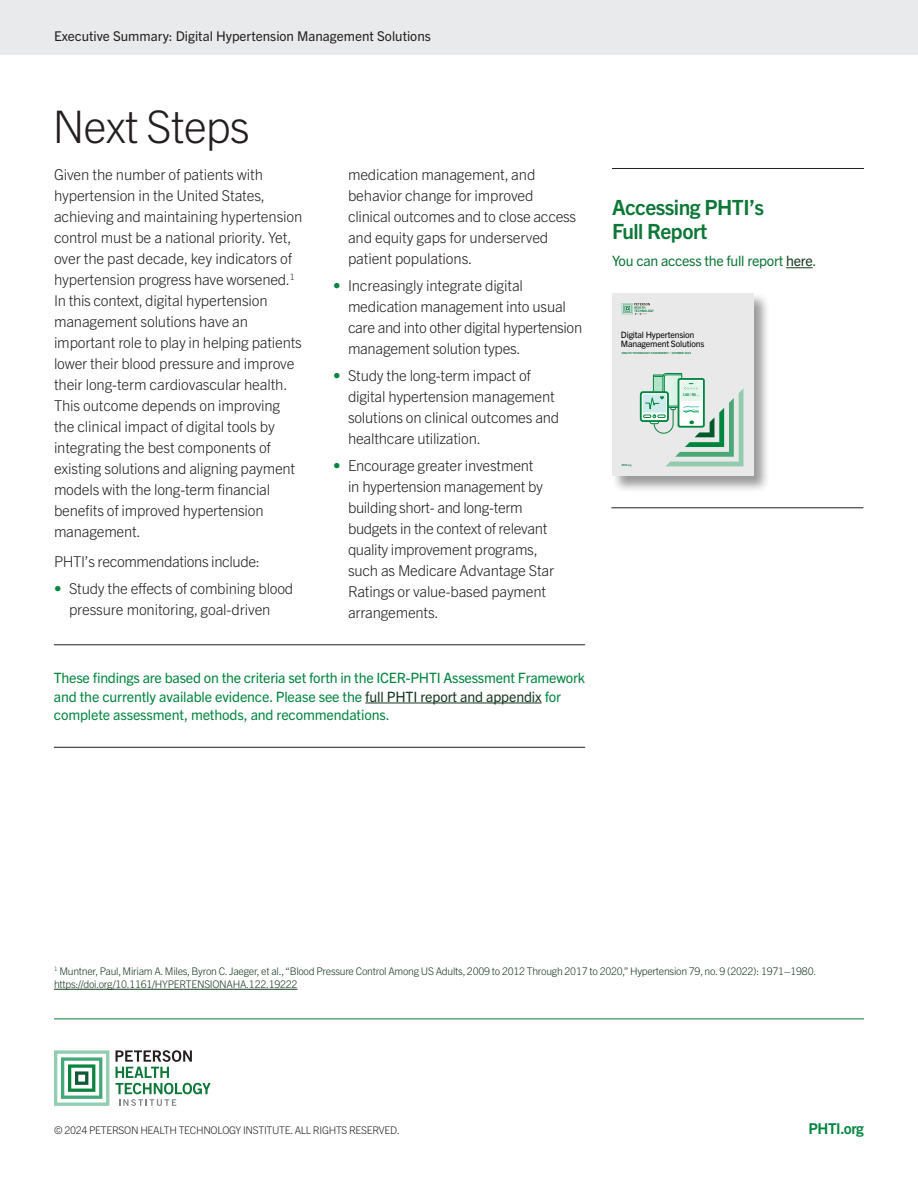
<style>
.page{position:relative;width:918px;height:1188px;background:#fff}
.page>*{position:absolute;margin:0;border:0;box-sizing:border-box;transform-origin:0 0}
.Section_Header{font:300 45px "Trade Gothic Next LT Pro";letter-spacing:-.025em;color:#231f20}
.Callout_Head_14_16_Bold{font:700 21px/24px "Trade Gothic Next LT Pro";letter-spacing:-.025em;color:#0d7738}
.Body_p6{font:300 15px/21px "Trade Gothic Next LT Pro";letter-spacing:-.015em;color:#231f20}
.Body_p6-2{font:700 15px "Trade Gothic Next LT Pro";letter-spacing:-.025em;color:#00853f}
.Callout_Head_14_16_Bold-2{font:14.25px/18.8px "Trade Gothic Next LT Pro";letter-spacing:-.01em;color:#00853f}
.Callout_rev_9_5_12_5_reg{font:14.25px "Trade Gothic Next LT Pro";letter-spacing:-.02em;color:#0d7738}
.Cover_Title{font:13.5px "Trade Gothic Next LT Pro";color:#231f20}
.Footer_p3{font:300 10.5px/13.5px "Trade Gothic Next LT Pro";letter-spacing:-.025em;color:#173720}
.Footer_p3-2{font:300 10.5px "Trade Gothic Next LT Pro";letter-spacing:-.025em;color:#231f20}
.t1{font:8.7px/9.6px "Trade Gothic Next LT Pro";letter-spacing:-.02em;color:#000}
.t2{font:700 3.75px "Trade Gothic Next LT Pro";color:#00853f}
.t3{font:700 2.7px "Trade Gothic Next LT Pro";color:#007535}
.s1{color:#00853f}
.s2{color:#173720}
.s3{font-weight:300}
</style>
<div class="page">
<hr style="left:612px;top:168px;width:252px;height:1px;background:#231f20">
<svg style="left:786px;top:267px;width:27px;height:1px"></svg>
<div style="left:612px;top:293px;width:158px;height:200px;background:#231f20;opacity:.45"></div>
<div style="left:612px;top:293px;width:141px;height:183px;background:#e9e9ea"></div>
<div style="left:640px;top:391px;width:29px;height:31px;border:2px solid #00853f;border-radius:2px"></div>
<svg style="left:643px;top:373px;width:100px;height:93px"></svg>
<svg style="left:622px;top:303px;width:32px;height:11px"></svg>
<hr style="left:611px;top:508px;width:252px;height:1px;background:#231f20">
<hr style="left:54px;top:645px;width:531px;height:1px;background:#231f20">
<hr style="left:54px;top:747px;width:531px;height:1px;background:#231f20">
<hr style="left:365px;top:703px;width:177px;height:1px;background:#173720">
<hr style="left:54px;top:1018px;width:810px;height:1px;background:#0d7738">
<svg style="left:54px;top:1050px;width:55px;height:56px"></svg>
<svg style="left:116px;top:1050px;width:95px;height:56px"></svg>
<hr style="left:54px;top:989px;width:244px;height:1px;background:#173720">
<div style="left:0;top:0;width:918px;height:55px;background:#e9eaeb"></div>
<p class="Cover_Title" style="left:54px;top:27px;width:378px">Executive Summary: Digital Hypertension Management Solutions</p>
<p class="Cover_Title" style="left:215px;top:27px;width:190px">Diabetes Ma agement Solutions</p>
<p class="Section_Header" style="left:52px;top:95px;width:199px">Next Steps</p>
<p class="Body_p6" style="left:54px;top:163px;width:250px">Given the number of patients with hypertension in the United States, achieving and maintaining hypertension control must be a national priority. Yet, over the past decade, key indicators of hypertension progress have worsened.<sup>1<br></sup>In this context, digital hypertension management solutions have an important role to play in helping patients lower their blood pressure and improve their long-term cardiovascular health.<br>This outcome depends on improving the clinical impact of digital tools by integrating the best components of existing solutions and aligning payment models with the long-term financial benefits of improved hypertension management.</p>
<p class="Body_p6" style="left:54px;top:550px;width:208px">PHTI’s recommendations include:</p>
<p class="Body_p6" style="left:54px;top:577px;width:241px;text-align:center"><span class="s1">•</span> Study the effects of combining blood pressure monitoring, goal-driven</p>
<p class="Body_p6" style="left:348px;top:163px;width:230px">medication management, and behavior change for improved clinical outcomes and to close access and equity gaps for underserved patient populations.</p>
<p class="Body_p6" style="left:348px;top:274px;width:236px;text-indent:-15px"><span class="s1">•</span> Increasingly integrate digital medication management into usual care and into other digital hypertension management solution types.</p>
<p class="Body_p6" style="left:348px;top:364px;width:213px;text-indent:-15px"><span class="s1">•</span> Study the long-term impact of digital hypertension management solutions on clinical outcomes and healthcare utilization.</p>
<p class="Body_p6" style="left:348px;top:454px;width:208px;text-indent:-15px"><span class="s1">•</span> Encourage greater investment<br>in hypertension management by building short- and long-term budgets in the context of relevant quality improvement programs, such as Medicare Advantage Star<br>Ratings or value-based payment arrangements.</p>
<p class="Callout_Head_14_16_Bold-2" style="left:54px;top:667px;width:533px">These findings are based on the criteria set forth in the ICER-PHTI Assessment Framework and the currently available evidence. Please see the <span class="s2">full PHTI report and appendix</span> for complete assessment, methods, and recommendations.</p>
<p class="Callout_Head_14_16_Bold" style="left:612px;top:194px;width:154px">Accessing PHTI’s<br>Full Report</p>
<p class="Callout_rev_9_5_12_5_reg" style="left:612px;top:251px;width:206px">You can access the full report <span class="s2">here</span>.</p>
<p class="t1" style="left:621px;top:329px;width:85px">Digital Hypertension<br>Management Solutions</p>
<p class="t3" style="left:622px;top:351px;width:71px">HEALTH TECHNOLOGY ASSESSMENT | OCTOBER 2024</p>
<p class="t3" style="left:622px;top:464px;width:11px">PHTI.org</p>
<p class="t2" style="left:683px;top:392px;width:15px">140 <span class="s3">/</span> 90</p>
<p class="Footer_p3" style="left:54px;top:963px;width:764px"><sup>1</sup> Muntner, Paul, Miriam A. Miles, Byron C. Jaeger, et al., “Blood Pressure Control Among US Adults, 2009 to 2012 Through 2017 to 2020,” Hypertension 79, no. 9 (2022): 1971–1980. https://doi.org/10.1161/HYPERTENSIONAHA.122.19222</p>
<p class="Footer_p3-2" style="left:54px;top:1123px;width:347px">© 2024 PETERSON HEALTH TECHNOLOGY INSTITUTE. ALL RIGHTS RESERVED.</p>
<p class="Body_p6-2" style="left:808px;top:1118px;width:57px">PHTI.org</p>
</div>
